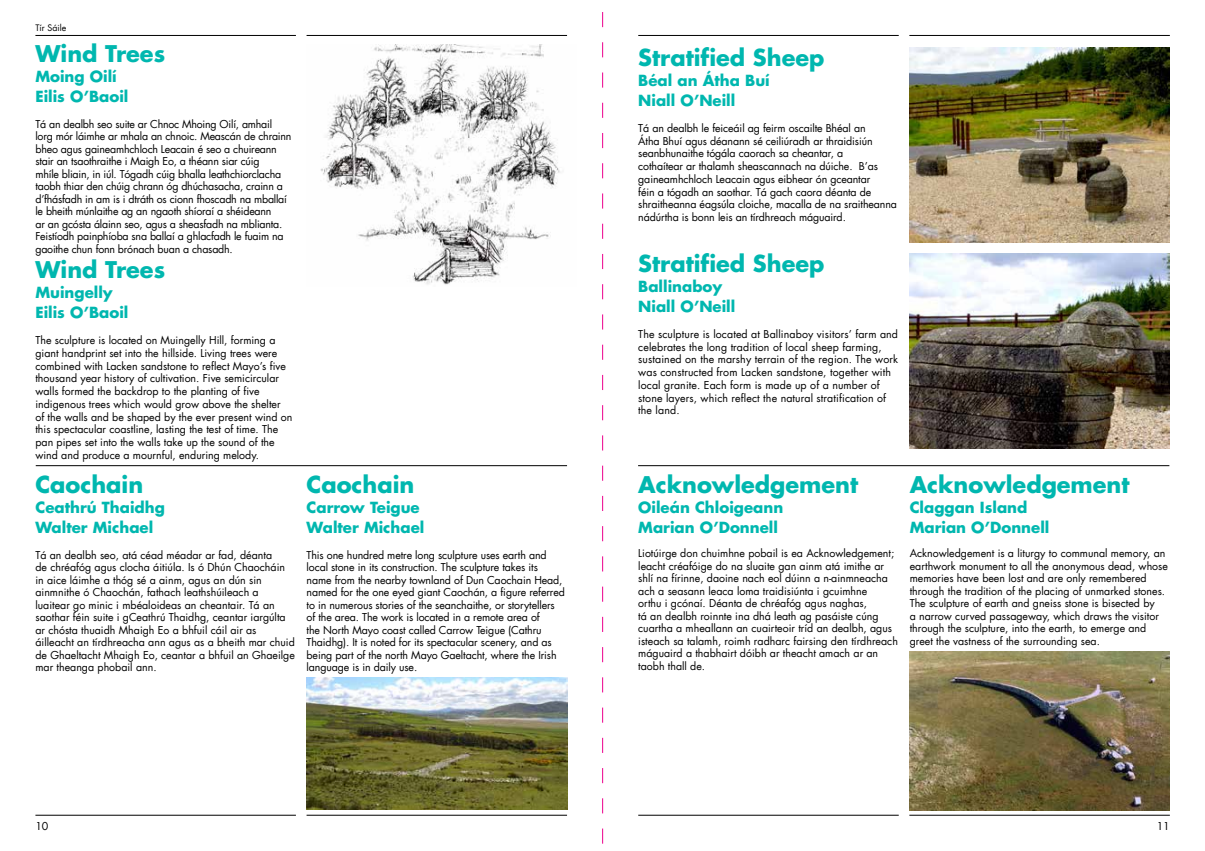
<style>
.page{position:relative;width:1205px;height:851px;background:#fff}
.page>*{position:absolute;margin:0;border:0;box-sizing:border-box;transform-origin:0 0}
.t1{font:700 22.5px "Futura LT";color:#00b7af}
.t2{font:700 15px/20px "Futura LT";color:#00b7af}
.t3{font:10.62px/12.5px "Futura LT";color:#000}
.t4{font:10.62px/12.5px "Futura LT";letter-spacing:-.02em;color:#000}
.t5{font:8.75px "Futura LT";color:#000}
</style>
<div class="page">
<hr style="left:35px;top:35px;width:261px;height:1px;background:#000">
<hr style="left:638px;top:35px;width:261px;height:1px;background:#000">
<hr style="left:35px;top:814px;width:261px;height:1px;background:#000">
<hr style="left:638px;top:814px;width:261px;height:1px;background:#000">
<hr style="left:306px;top:35px;width:261px;height:1px;background:#000">
<hr style="left:909px;top:35px;width:261px;height:1px;background:#000">
<hr style="left:306px;top:814px;width:261px;height:1px;background:#000">
<hr style="left:909px;top:814px;width:261px;height:1px;background:#000">
<svg style="left:602px;top:12px;width:1px;height:832px"></svg>
<hr style="left:36px;top:465px;width:531px;height:1px;background:#000">
<hr style="left:638px;top:465px;width:531px;height:1px;background:#000">
<img style="left:320px;top:44px;width:241px;height:241px">
<img style="left:909px;top:47px;width:260px;height:195px">
<img style="left:909px;top:253px;width:260px;height:195px">
<img style="left:307px;top:677px;width:260px;height:131px">
<img style="left:910px;top:651px;width:259px;height:159px">
<p class="t5" style="left:35px;top:22px;width:32px">Tír Sáile</p>
<h1 class="t1" style="left:35px;top:39px;width:131px">Wind Trees</h1>
<h2 class="t2" style="left:35px;top:67px;width:94px">Moing Oilí<br>Eilis O’Baoil</h2>
<p class="t4" style="left:35px;top:118px;width:258px">Tá an dealbh seo suite ar Chnoc Mhoing Oilí, amhail lorg mór láimhe ar mhala an chnoic. Meascán de chrainn bheo agus gaineamhchloch Leacain é seo a chuireann stair an tsaothraithe i Maigh Eo, a théann siar cúig<br>mhíle bliain, in iúl. Tógadh cúig bhalla leathchiorclacha taobh thiar den chúig chrann óg dhúchasacha, crainn a d’fhásfadh in am is i dtráth os cionn fhoscadh na mballaí le bheith múnlaithe ag an ngaoth shíoraí a shéideann<br>ar an gcósta álainn seo, agus a sheasfadh na mblianta.<br>Feistíodh painphíoba sna ballaí a ghlacfadh le fuaim na gaoithe chun fonn brónach buan a chasadh.</p>
<h1 class="t1" style="left:35px;top:255px;width:131px">Wind Trees</h1>
<h2 class="t2" style="left:35px;top:282px;width:94px">Muingelly<br>Eilis O’Baoil</h2>
<p class="t3" style="left:35px;top:334px;width:258px">The sculpture is located on Muingelly Hill, forming a giant handprint set into the hillside. Living trees were combined with Lacken sandstone to reflect Mayo’s five thousand year history of cultivation. Five semicircular walls formed the backdrop to the planting of five indigenous trees which would grow above the shelter<br>of the walls and be shaped by the ever present wind on this spectacular coastline, lasting the test of time. The pan pipes set into the walls take up the sound of the wind and produce a mournful, enduring melody.</p>
<h1 class="t1" style="left:35px;top:470px;width:109px">Caochain</h1>
<h2 class="t2" style="left:35px;top:497px;width:131px">Ceathrú Thaidhg<br>Walter Michael</h2>
<p class="t3" style="left:35px;top:548px;width:261px">Tá an dealbh seo, atá céad méadar ar fad, déanta<br>de chréafóg agus clocha áitiúla. Is ó Dhún Chaocháin in aice láimhe a thóg sé a ainm, agus an dún sin ainmnithe ó Chaochán, fathach leathshúileach a luaitear go minic i mbéaloideas an cheantair. Tá an saothar féin suite i gCeathrú Thaidhg, ceantar iargúlta ar chósta thuaidh Mhaigh Eo a bhfuil cáil air as áilleacht an tírdhreacha ann agus as a bheith mar chuid de Ghaeltacht Mhaigh Eo, ceantar a bhfuil an Ghaeilge mar theanga phobail ann.</p>
<h1 class="t1" style="left:306px;top:470px;width:109px">Caochain</h1>
<h2 class="t2" style="left:306px;top:497px;width:119px">Carrow Teigue<br>Walter Michael</h2>
<p class="t3" style="left:306px;top:548px;width:260px">This one hundred metre long sculpture uses earth and local stone in its construction. The sculpture takes its name from the nearby townland of Dun Caochain Head, named for the one eyed giant Caochán, a figure referred to in numerous stories of the seanchaithe, or storytellers of the area. The work is located in a remote area of<br>the North Mayo coast called Carrow Teigue (Cathru Thaidhg). It is noted for its spectacular scenery, and as being part of the north Mayo Gaeltacht, where the Irish language is in daily use.</p>
<h1 class="t1" style="left:638px;top:43px;width:188px">Stratified Sheep</h1>
<h2 class="t2" style="left:638px;top:70px;width:133px">Béal an Átha Buí<br>Niall O’Neill</h2>
<p class="t3" style="left:638px;top:121px;width:260px">Tá an dealbh le feiceáil ag feirm oscailte Bhéal an<br>Átha Bhuí agus déanann sé ceiliúradh ar thraidisiún seanbhunaithe tógála caorach sa cheantar, a<br>cothaítear ar thalamh sheascannach na dúiche. B’as gaineamhchloch Leacain agus eibhear ón gceantar<br>féin a tógadh an saothar. Tá gach caora déanta de shraitheanna éagsúla cloiche, macalla de na sraitheanna nádúrtha is bonn leis an tírdhreach máguaird.</p>
<h1 class="t1" style="left:638px;top:249px;width:188px">Stratified Sheep</h1>
<h2 class="t2" style="left:638px;top:276px;width:99px">Ballinaboy<br>Niall O’Neill</h2>
<p class="t3" style="left:638px;top:327px;width:261px">The sculpture is located at Ballinaboy visitors’ farm and celebrates the long tradition of local sheep farming, sustained on the marshy terrain of the region. The work was constructed from Lacken sandstone, together with local granite. Each form is made up of a number of stone layers, which reflect the natural stratification of the land.</p>
<h1 class="t1" style="left:638px;top:470px;width:221px">Acknowledgement</h1>
<h2 class="t2" style="left:638px;top:497px;width:146px">Oileán Chloigeann<br>Marian O’Donnell</h2>
<p class="t3" style="left:638px;top:547px;width:261px">Liotúirge don chuimhne pobail is ea Acknowledgement; leacht créafóige do na sluaite gan ainm atá imithe ar shlí na fírinne, daoine nach eol dúinn a n-ainmneacha ach a seasann leaca loma traidisiúnta i gcuimhne<br>orthu i gcónaí. Déanta de chréafóg agus naghas,<br>tá an dealbh roinnte ina dhá leath ag pasáiste cúng cuartha a mheallann an cuairteoir tríd an dealbh, agus isteach sa talamh, roimh radharc fairsing den tírdhreach máguaird a thabhairt dóibh ar theacht amach ar an taobh thall de.</p>
<h1 class="t1" style="left:909px;top:470px;width:221px">Acknowledgement</h1>
<h2 class="t2" style="left:909px;top:497px;width:141px">Claggan Island<br>Marian O’Donnell</h2>
<p class="t3" style="left:909px;top:547px;width:260px">Acknowledgement is a liturgy to communal memory, an earthwork monument to all the anonymous dead, whose memories have been lost and are only remembered through the tradition of the placing of unmarked stones.<br>The sculpture of earth and gneiss stone is bisected by<br>a narrow curved passageway, which draws the visitor through the sculpture, into the earth, to emerge and greet the vastness of the surrounding sea.</p>
<p class="t3" style="left:35px;top:820px;width:15px">10</p>
<p class="t3" style="left:1157px;top:820px;width:15px">11</p>
</div>
